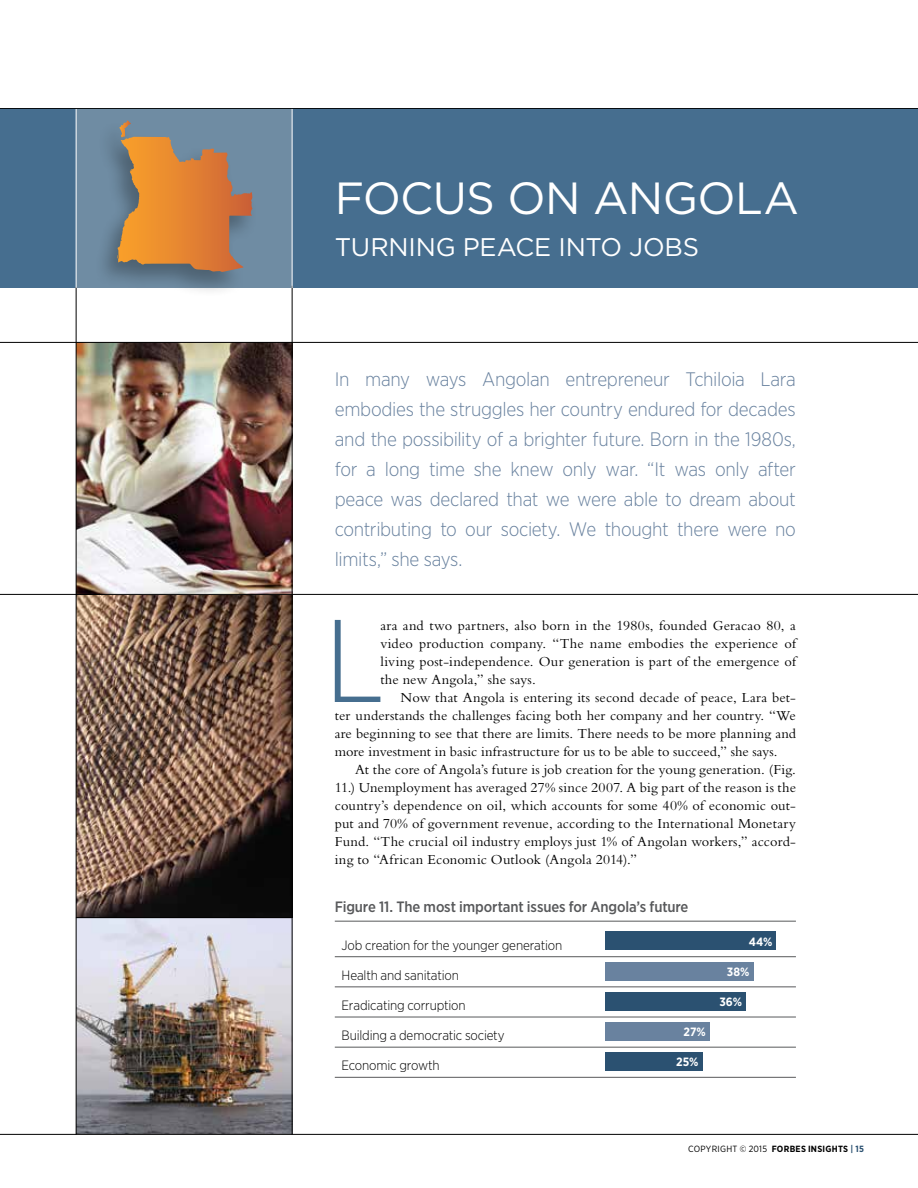
<style>
.page{position:relative;width:918px;height:1188px;background:#fff}
.page>*{position:absolute;margin:0;border:0;box-sizing:border-box;transform-origin:0 0}
.t1{font:45px "Gotham";letter-spacing:-.015em;color:#fff}
.t2{font:25.5px "Gotham";letter-spacing:-.01em;color:#fff}
.t3{font:300 19.5px/30px "Gotham Narrow";letter-spacing:-.02em;color:#69829f;text-align:justify}
.t4{font:500 15px "Gotham Narrow";letter-spacing:-.01em;color:#58595b}
.t5{font:14.4px/18px "Bembo Std";letter-spacing:.01em;color:#000;text-align:justify}
.t6{font:300 13.5px "Gotham Narrow";letter-spacing:-.015em;color:#000}
.t7{font:700 12px "Gotham Narrow";letter-spacing:.005em;color:#fff}
.t8{font:9px "Gotham Narrow";color:#000}
.s1{font-weight:700}
.s2{font-weight:700;color:#2b5171}
</style>
<div class="page">
<img style="left:77px;top:343px;width:215px;height:791px">
<div style="left:0;top:109px;width:918px;height:179px;background:#466e8f"></div>
<div style="left:76px;top:109px;width:216px;height:179px;background:#6f8ca3"></div>
<hr style="left:76px;top:287px;width:1px;height:848px;background:#000">
<hr style="left:292px;top:286px;width:1px;height:849px;background:#000">
<hr style="left:0;top:1134px;width:918px;height:1px;background:#000">
<div style="left:94px;top:119px;width:164px;height:179px;background:#000;opacity:.3"></div>
<svg style="left:119px;top:120px;width:20px;height:125px"></svg>
<hr style="left:0;top:342px;width:918px;height:1px;background:#000">
<hr style="left:292px;top:109px;width:1px;height:179px;background:#fff">
<hr style="left:76px;top:109px;width:1px;height:179px;background:#fff">
<hr style="left:0;top:594px;width:918px;height:1px;background:#000">
<hr style="left:0;top:108px;width:918px;height:1px;background:#000">
<svg style="left:335px;top:620px;width:45px;height:82px"></svg>
<hr style="left:335px;top:921px;width:461px;height:1px;background:#58595b">
<hr style="left:335px;top:956px;width:461px;height:1px;background:#58595b">
<hr style="left:335px;top:986px;width:461px;height:1px;background:#58595b">
<hr style="left:335px;top:1017px;width:461px;height:1px;background:#58595b">
<hr style="left:335px;top:1047px;width:461px;height:1px;background:#58595b">
<hr style="left:335px;top:1077px;width:461px;height:1px;background:#58595b">
<div style="left:605px;top:932px;width:171px;height:18px;background:#2b5171"></div>
<div style="left:605px;top:962px;width:148px;height:18px;background:#69829f"></div>
<div style="left:605px;top:992px;width:141px;height:18px;background:#2b5171"></div>
<div style="left:605px;top:1022px;width:105px;height:18px;background:#69829f"></div>
<div style="left:605px;top:1052px;width:97px;height:18px;background:#2b5171"></div>
<hr style="left:76px;top:917px;width:216px;height:1px;background:#000">
<h1 class="t1" style="left:335px;top:173px;width:466px">FOCUS ON ANGOLA</h1>
<h2 class="t2" style="left:335px;top:233px;width:366px">TURNING PEACE INTO JOBS</h2>
<p class="t3" style="left:335px;top:364px;width:463px">In many ways Angolan entrepreneur Tchiloia Lara embodies the struggles her country endured for decades and the possibility of a brighter future. Born in the 1980s, for a long time she knew only war. “It was only after peace was declared that we were able to dream about contributing to our society. We thought there were no limits,” she says.</p>
<p class="t5" style="left:380px;top:616px;width:417px">ara and two partners, also born in the 1980s, founded Geracao 80, a video production company. “The name embodies the experience of living post-independence. Our generation is part of the emergence of the new Angola,” she says.</p>
<p class="t5" style="left:335px;top:688px;width:463px;text-indent:66px">Now that Angola is entering its second decade of peace, Lara bet&shy;ter understands the challenges facing both her company and her country. “We are beginning to see that there are limits. There needs to be more planning and more investment in basic infrastructure for us to be able to succeed,” she says.</p>
<p class="t5" style="left:335px;top:760px;width:463px;text-indent:20px">At the core of Angola’s future is job creation for the young generation. (Fig.<br>11.) Unemployment has averaged 27% since 2007. A big part of the reason is the country’s dependence on oil, which accounts for some 40% of economic out&shy;put and 70% of government revenue, according to the International Monetary Fund. “The crucial oil industry employs just 1% of Angolan workers,” accord&shy;ing to “African Economic Outlook (Angola 2014).”</p>
<p class="t4" style="left:335px;top:897px;width:355px">Figure 11. The most important issues for Angola’s future</p>
<p class="t6" style="left:342px;top:937px;width:222px">Job creation for the younger generation</p>
<p class="t7" style="left:749px;top:934px;width:25px">44%</p>
<p class="t6" style="left:342px;top:967px;width:119px">Health and sanitation</p>
<p class="t7" style="left:727px;top:964px;width:24px">38%</p>
<p class="t6" style="left:342px;top:997px;width:126px">Eradicating corruption</p>
<p class="t7" style="left:719px;top:994px;width:24px">36%</p>
<p class="t6" style="left:342px;top:1027px;width:165px">Building a democratic society</p>
<p class="t7" style="left:684px;top:1024px;width:24px">27%</p>
<p class="t6" style="left:342px;top:1057px;width:100px">Economic growth</p>
<p class="t7" style="left:676px;top:1054px;width:24px">25%</p>
<p class="t8" style="left:688px;top:1143px;width:177px">COPYRIGHT © 2015 <span class="s1">FORBES INSIGHTS</span> <span class="s2">| 15</span></p>
</div>
